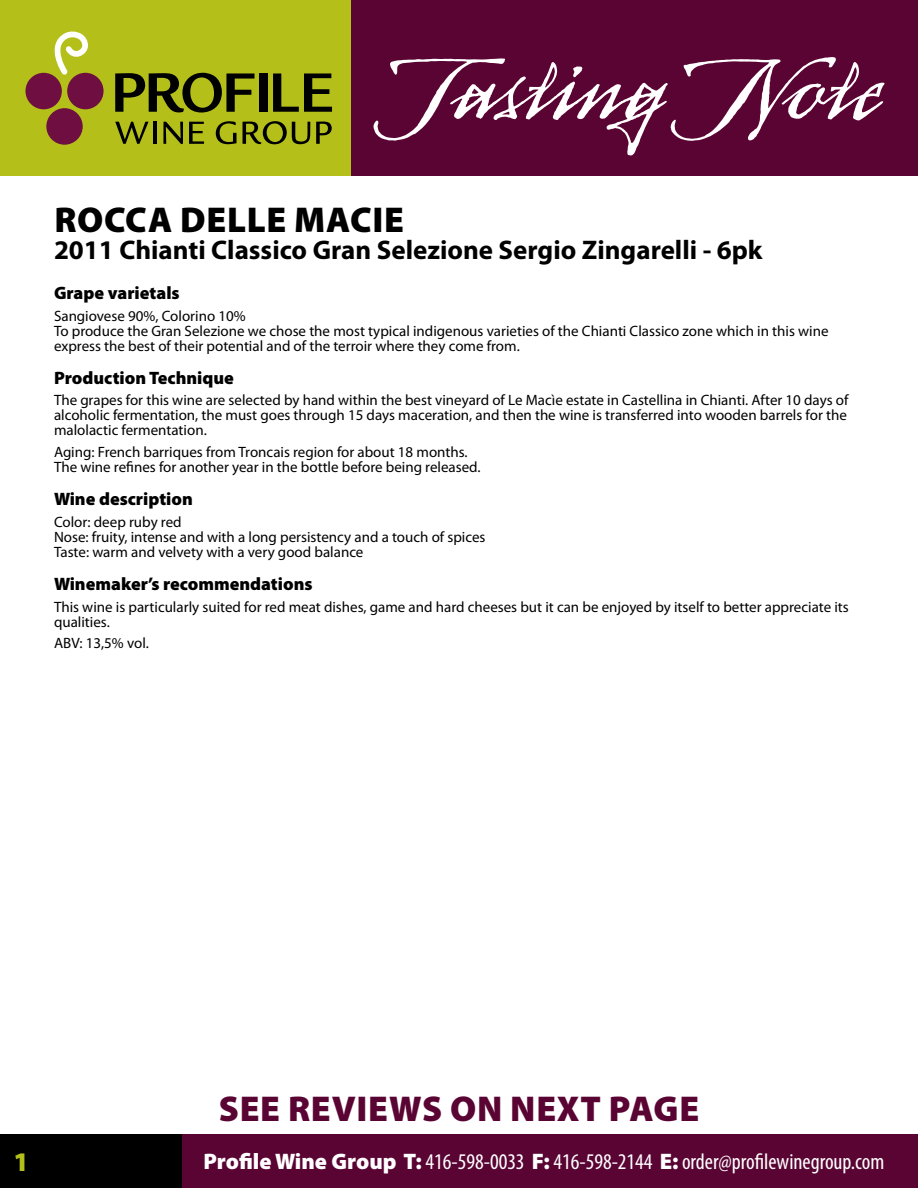
<style>
.page{position:relative;width:918px;height:1188px;background:#fff}
.page>*{position:absolute;margin:0;border:0;box-sizing:border-box;transform-origin:0 0}
.t1{font:127.5px "Arcana GMM Std Manuscript";color:#fff}
.t2{font:900 36px "Myriad Pro";letter-spacing:.02em;color:#5a0434}
.t3{font:900 36px "Myriad Pro";letter-spacing:.02em;color:#000}
.t4{font:700 27px "Myriad Pro";color:#000}
.t5{font:900 27px "Myriad Pro";color:#b4c019}
.t6{font:condensed 22.5px "Myriad Pro";color:#fff}
.t7{font:900 18px "Myriad Pro";color:#000}
.t8{font:15px/15px "Myriad Pro";color:#000}
.s1{font-weight:900;font-stretch:normal}
</style>
<div class="page">
<div style="left:0;top:0;width:351px;height:176px;background:#b4c019"></div>
<div style="left:178px;top:1134px;width:740px;height:54px;background:#5a0434"></div>
<div style="left:351px;top:0;width:567px;height:176px;background:#5a0434"></div>
<div style="left:0;top:1134px;width:181px;height:54px;background:#000"></div>
<svg style="left:115px;top:73px;width:140px;height:40px"></svg>
<div style="left:259px;top:73px;width:8px;height:39px;background:#000"></div>
<svg style="left:273px;top:73px;width:59px;height:39px"></svg>
<svg style="left:115px;top:122px;width:34px;height:22px"></svg>
<hr style="left:154px;top:122px;width:3px;height:22px;background:#000">
<svg style="left:163px;top:122px;width:20px;height:22px"></svg>
<svg style="left:189px;top:122px;width:15px;height:22px"></svg>
<svg style="left:216px;top:121px;width:21px;height:23px"></svg>
<svg style="left:243px;top:121px;width:67px;height:23px"></svg>
<svg style="left:316px;top:122px;width:16px;height:22px"></svg>
<div style="left:46px;top:108px;width:37px;height:37px;background:#6e0e41;border-radius:50%"></div>
<div style="left:26px;top:73px;width:36px;height:36px;background:#6e0e41;border-radius:50%"></div>
<div style="left:67px;top:73px;width:37px;height:36px;background:#6e0e41;border-radius:50%"></div>
<svg style="left:54px;top:32px;width:34px;height:43px"></svg>
<h1 class="t1" style="left:392px;top:28px;width:491px">Tasting Note</h1>
<h2 class="t3" style="left:54px;top:200px;width:351px">ROCCA DELLE MACIE</h2>
<h3 class="t4" style="left:54px;top:232px;width:710px">2011 Chianti Classico Gran Selezione Sergio Zingarelli - 6pk</h3>
<p class="t7" style="left:54px;top:283px;width:127px">Grape varietals</p>
<p class="t8" style="left:54px;top:308px;width:776px">Sangiovese 90%, Colorino 10%<br>To produce the Gran Selezione we chose the most typical indigenous varieties of the Chianti Classico zone which in this wine express the best of their potential and of the terroir where they come from.</p>
<p class="t7" style="left:54px;top:367px;width:181px">Production Technique</p>
<p class="t8" style="left:54px;top:393px;width:796px;text-align:justify">The grapes for this wine are selected by hand within the best vineyard of Le Macìe estate in Castellina in Chianti. After 10 days of alcoholic fermentation, the must goes through 15 days maceration, and then the wine is transferred into wooden barrels for the malolactic fermentation.</p>
<p class="t8" style="left:54px;top:444px;width:428px">Aging: French barriques from Troncais region for about 18 months.<br>The wine refines for another year in the bottle before being released.</p>
<p class="t7" style="left:54px;top:489px;width:140px">Wine description</p>
<p class="t8" style="left:54px;top:514px;width:433px">Color: deep ruby red<br>Nose: fruity, intense and with a long persistency and a touch of spices<br>Taste: warm and velvety with a very good balance</p>
<p class="t7" style="left:54px;top:574px;width:260px">Winemaker’s recommendations</p>
<p class="t8" style="left:54px;top:599px;width:796px">This wine is particularly suited for red meat dishes, game and hard cheeses but it can be enjoyed by itself to better appreciate its qualities.</p>
<p class="t8" style="left:54px;top:636px;width:96px">ABV: 13,5% vol.</p>
<h2 class="t2" style="left:219px;top:1088px;width:482px">SEE REVIEWS ON NEXT PAGE</h2>
<h3 class="t5" style="left:14px;top:1147px;width:17px">1</h3>
<h3 class="t6" style="left:203px;top:1148px;width:682px"><span class="s1">Profile Wine Group T:</span> 416-598-0033 <span class="s1">F:</span> 416-598-2144 <span class="s1">E:</span> order@profilewinegroup.com</h3>
</div>
